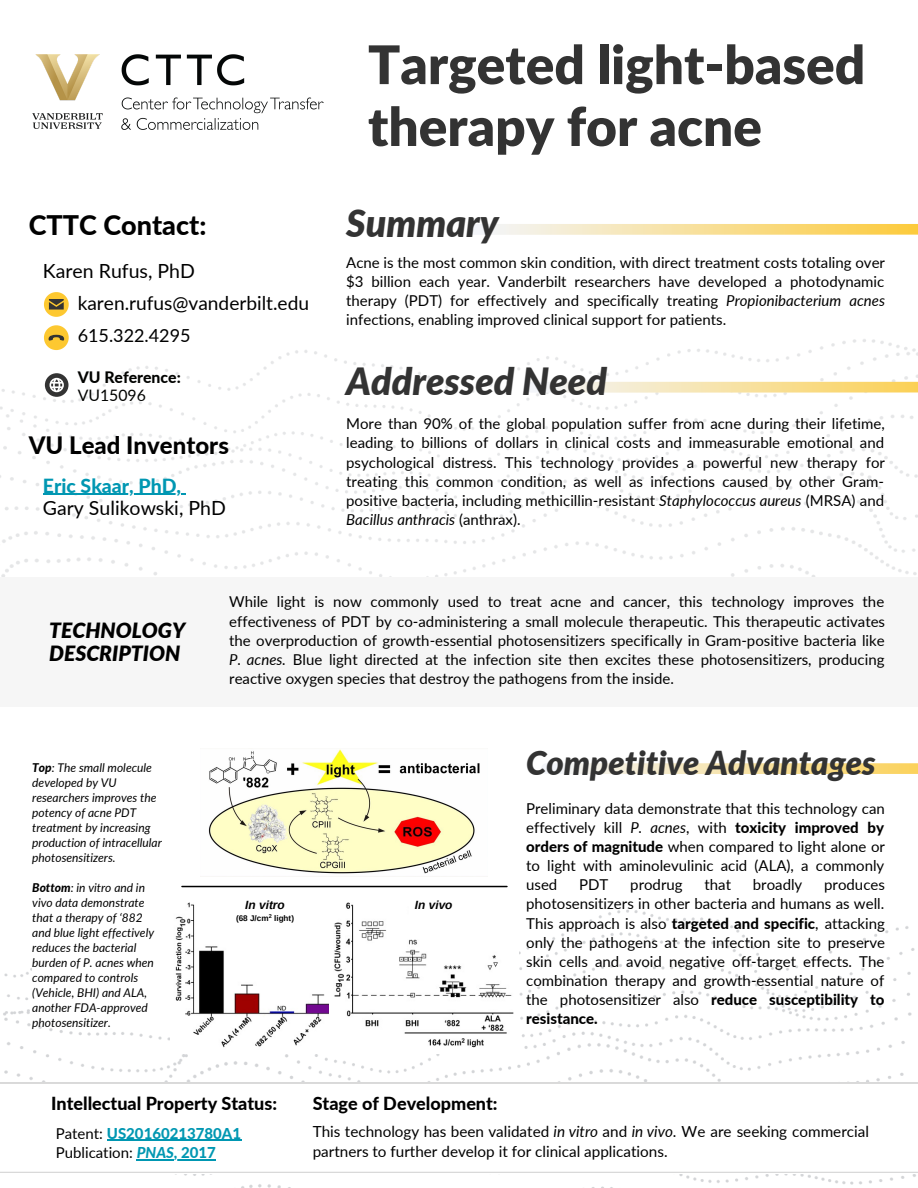
<style>
.page{position:relative;width:918px;height:1188px;background:#fff}
.page>*{position:absolute;margin:0;border:0;box-sizing:border-box;transform-origin:0 0}
.t1{font:900 53.25px/61.8px "Lato";color:#333}
.t2{font:italic 900 37.5px "Lato";color:#333}
.t3{font:italic 900 33px "Lato";color:#333}
.t4{font:800 27px "Lato";color:#000}
.t5{font:800 24px "Lato";color:#000}
.t6{font:italic 900 21px "Lato";color:#000}
.t7{font:19.5px "Lato";color:#000}
.t8{font:800 19.5px "Lato";color:#0097b2}
.t9{font:19.2px "Lato";color:#000}
.t10{font:800 18px "Lato";color:#000}
.t11{font:18px "Lato";color:#000}
.t12{font:800 15.75px "Lato";color:#020301}
.t13{font:15.75px "Lato";color:#020301}
.t14{font:15.3px/20.2px "Lato";color:#000}
.t15{font:15px/19.2px "Lato";color:#000;text-align:justify}
.t16{font:800 15px "Lato";color:#0097b2}
.t17{font:italic 12px/15px "Lato";color:#000}
.t18{font:italic 700 11.85px "Liberation Sans";color:#000}
.t19{font:700 8.1px "Liberation Sans";color:#000}
.s1{font-style:italic}
.s2{font-weight:800}
.s3{font-weight:400;color:#000}
.s4{font-weight:800;font-style:italic;color:#0097b2}
.s5{font-weight:800;color:#0097b2}
</style>
<div class="page">
<img style="left:0;top:909px;width:918px;height:279px">
<div style="left:32px;top:741px;width:462px;height:279px;background:#fff"></div>
<img style="left:0;top:339px;width:918px;height:238px">
<svg style="left:44px;top:325px;width:25px;height:25px"></svg>
<svg style="left:44px;top:292px;width:25px;height:25px"></svg>
<svg style="left:45px;top:373px;width:24px;height:24px"></svg>
<svg style="left:468px;top:224px;width:450px;height:11px;background:#f7e1a0"></svg>
<img style="left:32px;top:54px;width:292px;height:76px">
<div style="left:0;top:577px;width:918px;height:129px;background:#f6f6f6"></div>
<svg style="left:526px;top:382px;width:392px;height:11px;background:#f7e4ad"></svg>
<svg style="left:0;top:1083px;width:918px;height:90px"></svg>
<svg style="left:541px;top:763px;width:377px;height:11px;background:#f6e4af"></svg>
<div style="left:170px;top:745px;width:349px;height:308px;background:#fff"></div>
<hr style="left:182px;top:886px;width:325px;height:1px;background:#000">
<img style="left:175px;top:902px;width:154px;height:146px">
<img style="left:334px;top:902px;width:180px;height:145px">
<div style="left:240px;top:895px;width:51px;height:20px;background:#fff"></div>
<div style="left:410px;top:895px;width:49px;height:20px;background:#fff"></div>
<img style="left:208px;top:749px;width:272px;height:125px">
<hr style="left:43px;top:494px;width:138px;height:1px;background:#0097b2">
<hr style="left:107px;top:1140px;width:134px;height:1px;background:#0097b2">
<hr style="left:137px;top:1159px;width:37px;height:1px;background:#0097b2">
<hr style="left:174px;top:1159px;width:42px;height:1px;background:#0097b2">
<p class="t4" style="left:29px;top:208px;width:179px">CTTC Contact:</p>
<p class="t7" style="left:43px;top:258px;width:153px">Karen Rufus, PhD</p>
<p class="t9" style="left:78px;top:291px;width:233px">karen.rufus@vanderbilt.edu</p>
<p class="t11" style="left:78px;top:324px;width:114px">615.322.4295</p>
<p class="t12" style="left:78px;top:367px;width:105px">VU Reference:</p>
<p class="t13" style="left:78px;top:385px;width:70px">VU15096</p>
<p class="t5" style="left:29px;top:430px;width:202px">VU Lead Inventors</p>
<p class="t8" style="left:43px;top:473px;width:140px">Eric Skaar, PhD,</p>
<p class="t7" style="left:43px;top:496px;width:184px">Gary Sulikowski, PhD</p>
<p class="t1" style="left:368px;top:33px;width:499px">Targeted light-based therapy for acne</p>
<p class="t2" style="left:346px;top:200px;width:154px">Summary</p>
<p class="t15" style="left:346px;top:253px;width:540px">Acne is the most common skin condition, with direct treatment costs totaling over $3 billion each year. Vanderbilt researchers have developed a photodynamic therapy (PDT) for effectively and specifically treating <span class="s1">Propionibacterium acnes </span>infections, enabling improved clinical support for patients.</p>
<p class="t2" style="left:346px;top:358px;width:262px">Addressed Need</p>
<p class="t15" style="left:346px;top:414px;width:540px">More than 90% of the global population suffer from acne during their lifetime, leading to billions of dollars in clinical costs and immeasurable emotional and psychological distress. This technology provides a powerful new therapy for treating this common condition, as well as infections caused by other Gram&shy;positive bacteria, including methicillin-resistant <span class="s1">Staphylococcus aureus</span> (MRSA) and <span class="s1">Bacillus anthracis</span> (anthrax).</p>
<p class="t6" style="left:49px;top:618px;width:138px">TECHNOLOGY</p>
<p class="t6" style="left:49px;top:640px;width:132px">DESCRIPTION</p>
<p class="t17" style="left:32px;top:760px;width:131px"><span class="s2">Top</span>: The small molecule developed by VU researchers improves the potency of acne PDT treatment by increasing production of intracellular photosensitizers.</p>
<p class="t17" style="left:32px;top:880px;width:123px"><span class="s2">Bottom</span>: in vitro and in vivo data demonstrate that a therapy of ‘882 and blue light effectively reduces the bacterial burden of P. acnes when compared to controls (Vehicle, BHI) and ALA, another FDA-approved photosensitizer.</p>
<p class="t15" style="left:229px;top:592px;width:657px">While light is now commonly used to treat acne and cancer, this technology improves the effectiveness of PDT by co-administering a small molecule therapeutic. This therapeutic activates the overproduction of growth-essential photosensitizers specifically in Gram-positive bacteria like <span class="s1">P. acnes.</span> Blue light directed at the infection site then excites these photosensitizers, producing reactive oxygen species that destroy the pathogens from the inside.</p>
<p class="t18" style="left:245px;top:898px;width:41px">In vitro</p>
<p class="t18" style="left:415px;top:898px;width:39px">In vivo</p>
<p class="t19" style="left:236px;top:913px;width:59px">(68 J/cm<sup>2</sup> light)</p>
<p class="t3" style="left:526px;top:743px;width:351px">Competitive Advantages</p>
<p class="t15" style="left:526px;top:798px;width:360px">Preliminary data demonstrate that this technology can effectively kill <span class="s1">P. acnes</span>, with <span class="s2">toxicity improved by orders of magnitude</span> when compared to light alone or to light with aminolevulinic acid (ALA), a commonly used</p>
<p class="t15" style="left:526px;top:875px;width:360px;text-indent:298px">produces photosensitizers in other bacteria and humans as well.<br>This approach is also <span class="s2">targeted and specific</span>, attacking only the pathogens at the infection site to preserve skin cells and avoid negative off-target effects. The combination therapy and growth-essential nature of the photosensitizer also <span class="s2">reduce susceptibility to resistance.</span></p>
<p class="t15" style="left:579px;top:875px;width:31px">PDT</p>
<p class="t15" style="left:630px;top:875px;width:54px">prodrug</p>
<p class="t15" style="left:705px;top:875px;width:28px">that</p>
<p class="t15" style="left:753px;top:875px;width:51px">broadly</p>
<p class="t10" style="left:51px;top:1092px;width:228px">Intellectual Property Status:</p>
<p class="t16" style="left:56px;top:1124px;width:187px"><span class="s3">Patent:</span> US20160213780A1</p>
<p class="t15" style="left:56px;top:1143px;width:162px">Publication: <span class="s4">PNAS</span><span class="s5">, 2017</span></p>
<p class="t10" style="left:313px;top:1092px;width:186px">Stage of Development:</p>
<p class="t14" style="left:313px;top:1120px;width:558px">This technology has been validated <span class="s1">in vitro</span> and <span class="s1">in vivo</span>. We are seeking commercial partners to further develop it for clinical applications.</p>
</div>
